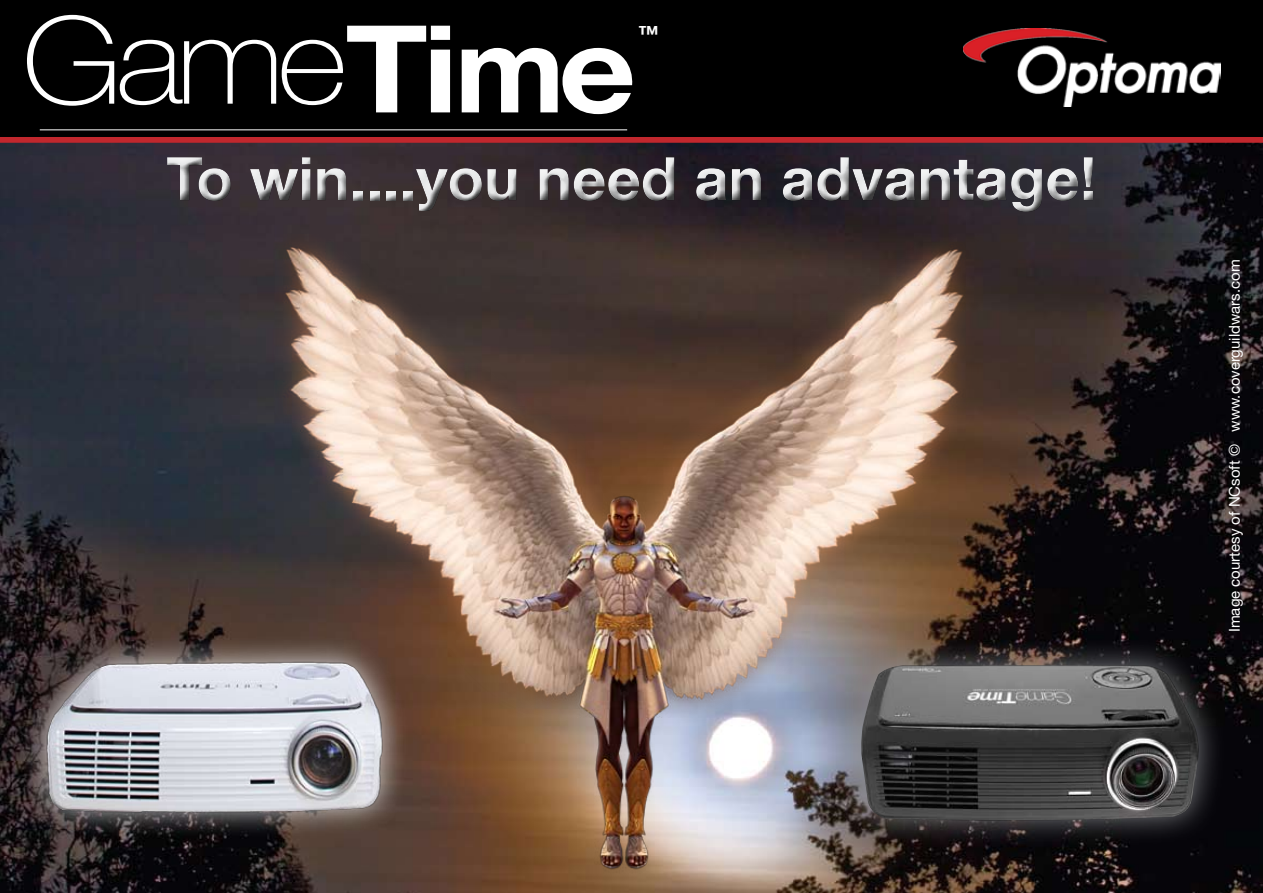
<style>
.page{position:relative;width:1263px;height:893px;background:#fff}
.page>*{position:absolute;margin:0;border:0;box-sizing:border-box;transform-origin:0 0}
.t1{font:700 60px "Helvetica Neue";color:#e6e7e8}
.t2{font:700 21px "Helvetica Neue";color:#fff}
.t3{font:15px "Helvetica Neue";color:#fff}
</style>
<div class="page">
<img style="left:0;top:143px;width:1263px;height:750px">
<img style="left:274px;top:234px;width:704px;height:645px">
<div style="left:0;top:132px;width:1263px;height:11px;background:#c1272d"></div>
<div style="left:155px;top:141px;width:1006px;height:74px;background:#000;opacity:.75"></div>
<div style="left:0;top:0;width:1263px;height:137px;background:#000"></div>
<svg style="left:27px;top:15px;width:87px;height:91px"></svg>
<svg style="left:120px;top:26px;width:330px;height:86px"></svg>
<svg style="left:462px;top:48px;width:170px;height:66px"></svg>
<hr style="left:40px;top:130px;width:587px;height:1px;background:#fff">
<img style="left:963px;top:28px;width:257px;height:78px">
<div style="left:832px;top:635px;width:404px;height:223px;background:#939598;opacity:.85"></div>
<img style="left:860px;top:665px;width:338px;height:155px">
<div style="left:18px;top:633px;width:425px;height:233px;background:#fff;opacity:.85"></div>
<img style="left:38px;top:654px;width:359px;height:168px">
<h2 class="t2" style="left:638px;top:21px;width:22px">™</h2>
<h1 class="t1" style="left:166px;top:142px;width:932px">To win....you need an advantage!</h1>
<p class="t3" style="left:1225px;top:632px;width:374px;rotate:-90deg">Image courtesy of NCsoft © www.coverguildwars.com</p>
</div>
